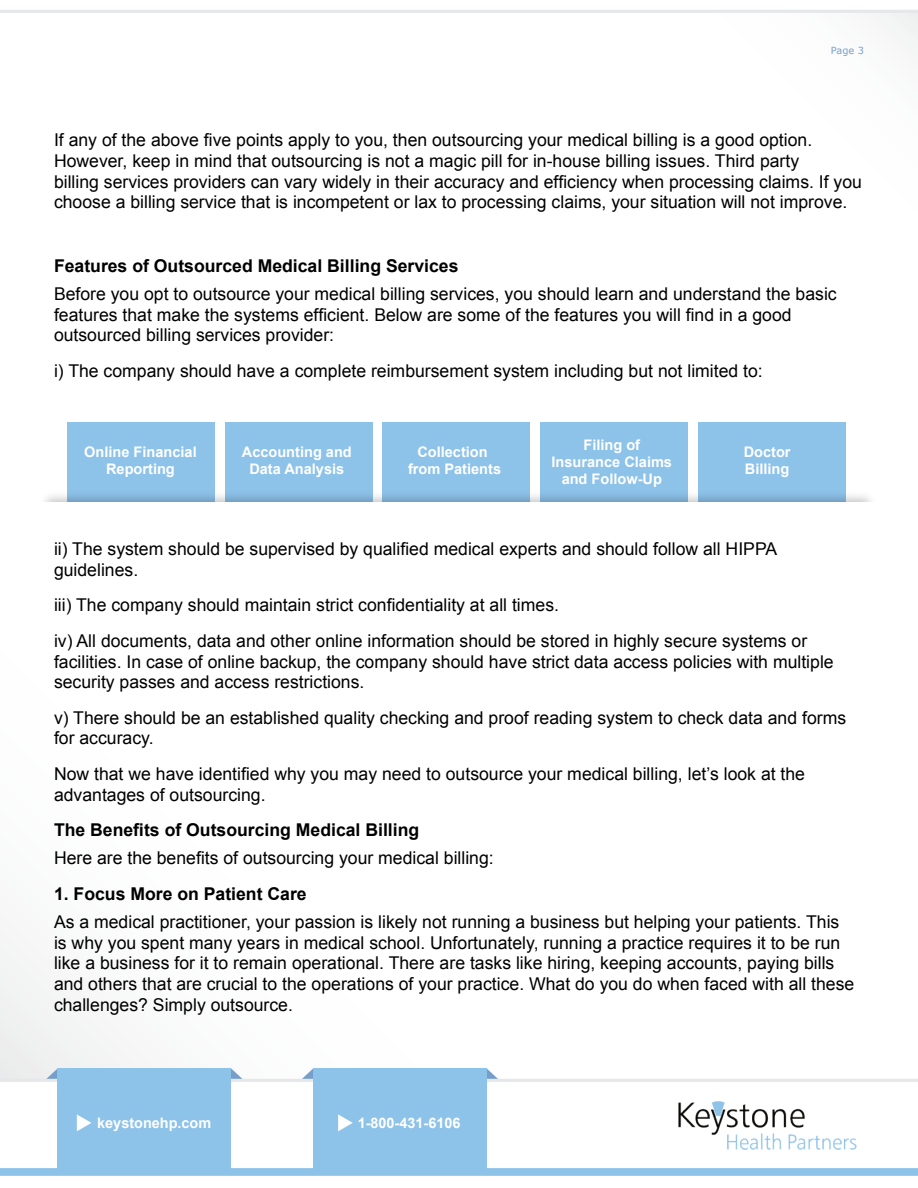
<style>
.page{position:relative;width:918px;height:1188px;background:#fff}
.page>*{position:absolute;margin:0;border:0;box-sizing:border-box;transform-origin:0 0}
.t1{font:17.7px/20.5px "Arial";color:#000}
.t2{font:700 17.7px "Arial";color:#000}
.t3{font:700 14.55px/17.1px "Arial";color:#fff;text-align:center}
.t4{font:700 14.4px "Arial";color:#fff}
.t5{font:9.75px "Verdana";color:#759fca}
</style>
<div class="page">
<hr style="left:0;top:10px;width:918px;height:3px;background:#e6e7e8">
<svg style="left:0;top:1069px;width:918px;height:107px"></svg>
<div style="left:67px;top:422px;width:147px;height:85px;background:#8dc2e9"></div>
<div style="left:225px;top:422px;width:147px;height:85px;background:#8dc2e9"></div>
<div style="left:383px;top:422px;width:147px;height:85px;background:#8dc2e9"></div>
<div style="left:540px;top:422px;width:147px;height:85px;background:#8dc2e9"></div>
<div style="left:698px;top:422px;width:148px;height:85px;background:#8dc2e9"></div>
<img style="left:45px;top:486px;width:826px;height:16px">
<div style="left:14px;top:502px;width:890px;height:29px;background:#fff"></div>
<div style="left:66px;top:1109px;width:150px;height:30px;background:#8dc2e9"></div>
<p class="t5" style="left:831px;top:44px;width:35px">Page 3</p>
<p class="t1" style="left:54px;top:130px;width:810px">If any of the above five points apply to you, then outsourcing your medical billing is a good option.<br>However, keep in mind that outsourcing is not a magic pill for in-house billing issues. Third party<br>billing services providers can vary widely in their accuracy and efficiency when processing claims. If you choose a billing service that is incompetent or lax to processing claims, your situation will not improve.</p>
<p class="t2" style="left:54px;top:254px;width:406px">Features of Outsourced Medical Billing Services</p>
<p class="t1" style="left:54px;top:284px;width:784px">Before you opt to outsource your medical billing services, you should learn and understand the basic features that make the systems efficient. Below are some of the features you will find in a good outsourced billing services provider:</p>
<p class="t1" style="left:54px;top:361px;width:710px">i) The company should have a complete reimbursement system including but not limited to:</p>
<p class="t3" style="left:84px;top:444px;width:114px">Online Financial<br>Reporting</p>
<p class="t3" style="left:242px;top:444px;width:112px">Accounting and<br>Data Analysis</p>
<p class="t3" style="left:408px;top:444px;width:95px">Collection from Patients</p>
<p class="t3" style="left:552px;top:437px;width:122px">Filing of<br>Insurance Claims and Follow-Up</p>
<p class="t3" style="left:744px;top:444px;width:48px;text-align:left">Doctor<br>Billing</p>
<p class="t1" style="left:54px;top:539px;width:725px">ii) The system should be supervised by qualified medical experts and should follow all HIPPA guidelines.</p>
<p class="t1" style="left:54px;top:587px;width:755px;line-height:35.5px">iii) The company should maintain strict confidentiality at all times.<br>iv) All documents, data and other online information should be stored in highly secure systems or</p>
<p class="t1" style="left:54px;top:651px;width:781px">facilities. In case of online backup, the company should have strict data access policies with multiple security passes and access restrictions.</p>
<p class="t1" style="left:54px;top:707px;width:794px">v) There should be an established quality checking and proof reading system to check data and forms for accuracy.</p>
<p class="t1" style="left:54px;top:764px;width:753px">Now that we have identified why you may need to outsource your medical billing, let’s look at the advantages of outsourcing.</p>
<p class="t2" style="left:54px;top:818px;width:367px">The Benefits of Outsourcing Medical Billing</p>
<p class="t1" style="left:54px;top:848px;width:441px">Here are the benefits of outsourcing your medical billing:</p>
<p class="t2" style="left:54px;top:882px;width:254px">1. Focus More on Patient Care</p>
<p class="t1" style="left:54px;top:912px;width:802px">As a medical practitioner, your passion is likely not running a business but helping your patients. This is why you spent many years in medical school. Unfortunately, running a practice requires it to be run like a business for it to remain operational. There are tasks like hiring, keeping accounts, paying bills and others that are crucial to the operations of your practice. What do you do when faced with all these challenges? Simply outsource.</p>
<p class="t4" style="left:97px;top:1113px;width:116px">keystonehp.com</p>
<p class="t4" style="left:358px;top:1113px;width:104px">1-800-431-6106</p>
</div>
